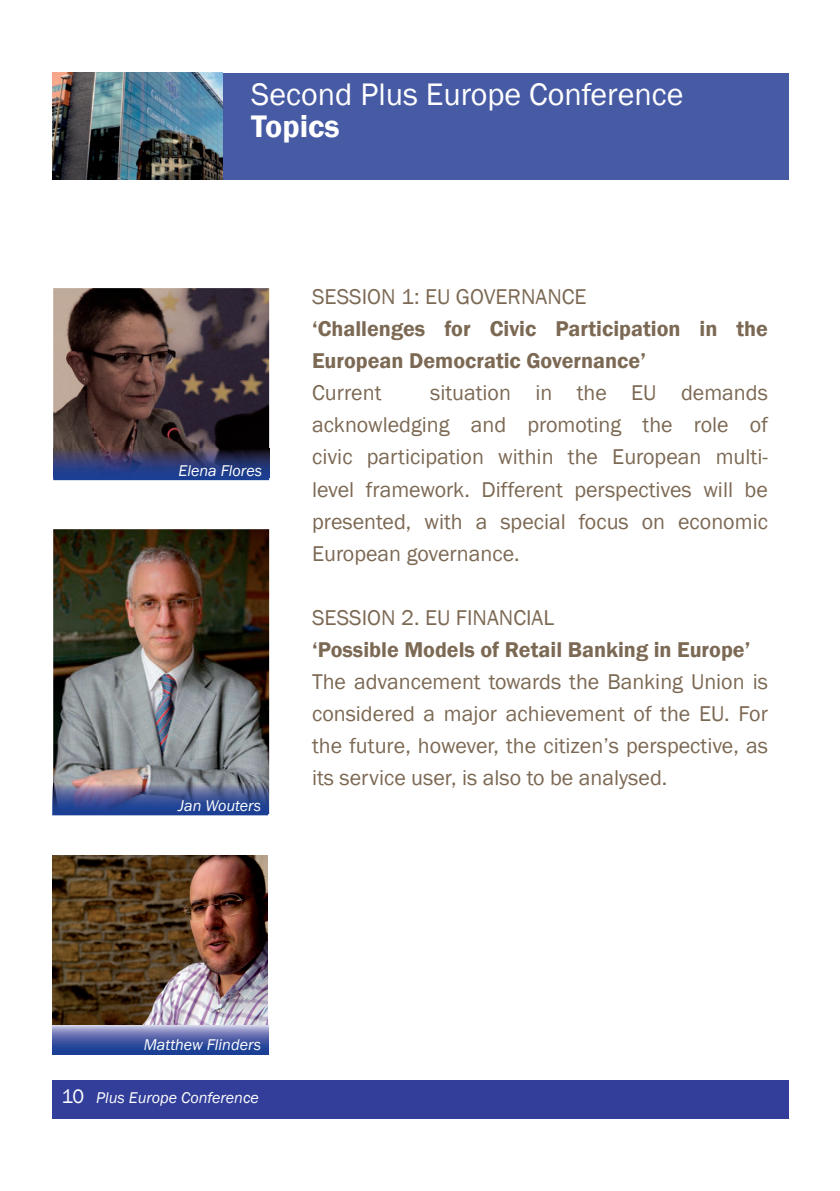
<style>
.page{position:relative;width:840px;height:1191px;background:#fff}
.page>*{position:absolute;margin:0;border:0;box-sizing:border-box;transform-origin:0 0}
.t1{font:32px "Franklin Gothic";color:#fff}
.t2{font:600 32px "Franklin Gothic";color:#fff}
.t3{font:22px/32px "Franklin Gothic";color:#7c6954;text-align:justify}
.t4{font:600 22px/32px "Franklin Gothic";color:#7c6954}
.t5{font:italic 16px "Franklin Gothic";color:#fff}
.s1{font-style:normal;font-size:20px}
</style>
<div class="page">
<div style="left:223px;top:73px;width:565px;height:107px;background:#475aa4"></div>
<div style="left:52px;top:1080px;width:736px;height:38px;background:#323e99"></div>
<img style="left:52px;top:72px;width:171px;height:108px">
<img style="left:53px;top:529px;width:216px;height:285px">
<svg style="left:52px;top:785px;width:216px;height:30px"></svg>
<img style="left:53px;top:783px;width:215px;height:31px">
<svg style="left:52px;top:1023px;width:216px;height:31px;background:#5b6cac"></svg>
<img style="left:53px;top:288px;width:216px;height:160px">
<svg style="left:53px;top:477px;width:216px;height:3px"></svg>
<img style="left:53px;top:448px;width:216px;height:29px">
<img style="left:52px;top:855px;width:215px;height:169px">
<h1 class="t1" style="left:251px;top:75px;width:433px">Second Plus Europe Conference</h1>
<h1 class="t2" style="left:251px;top:107px;width:90px">Topics</h1>
<p class="t5" style="left:178px;top:460px;width:85px">Elena Flores</p>
<p class="t5" style="left:178px;top:795px;width:84px">Jan Wouters</p>
<p class="t3" style="left:312px;top:281px;width:276px">SESSION 1: EU GOVERNANCE</p>
<p class="t4" style="left:312px;top:313px;width:457px">‘Challenges for Civic Participation in the<br>European Democratic Governance’</p>
<p class="t3" style="left:312px;top:377px;width:71px">Current</p>
<p class="t3" style="left:312px;top:377px;width:457px;text-indent:118px">situation in the EU demands acknowledging and promoting the role of civic participation within the European multi&shy;level framework. Different perspectives will be presented, with a special focus on economic European governance.</p>
<p class="t3" style="left:312px;top:601px;width:243px">SESSION 2. EU FINANCIAL</p>
<p class="t4" style="left:312px;top:633px;width:439px">‘Possible Models of Retail Banking in Europe’</p>
<p class="t3" style="left:312px;top:666px;width:457px">The advancement towards the Banking Union is considered a major achievement of the EU. For the future, however, the citizen’s perspective, as its service user, is also to be analysed.</p>
<p class="t5" style="left:144px;top:1034px;width:119px">Matthew Flinders</p>
<p class="t5" style="left:61px;top:1087px;width:199px"><span class="s1">10</span> Plus Europe Conference</p>
</div>
